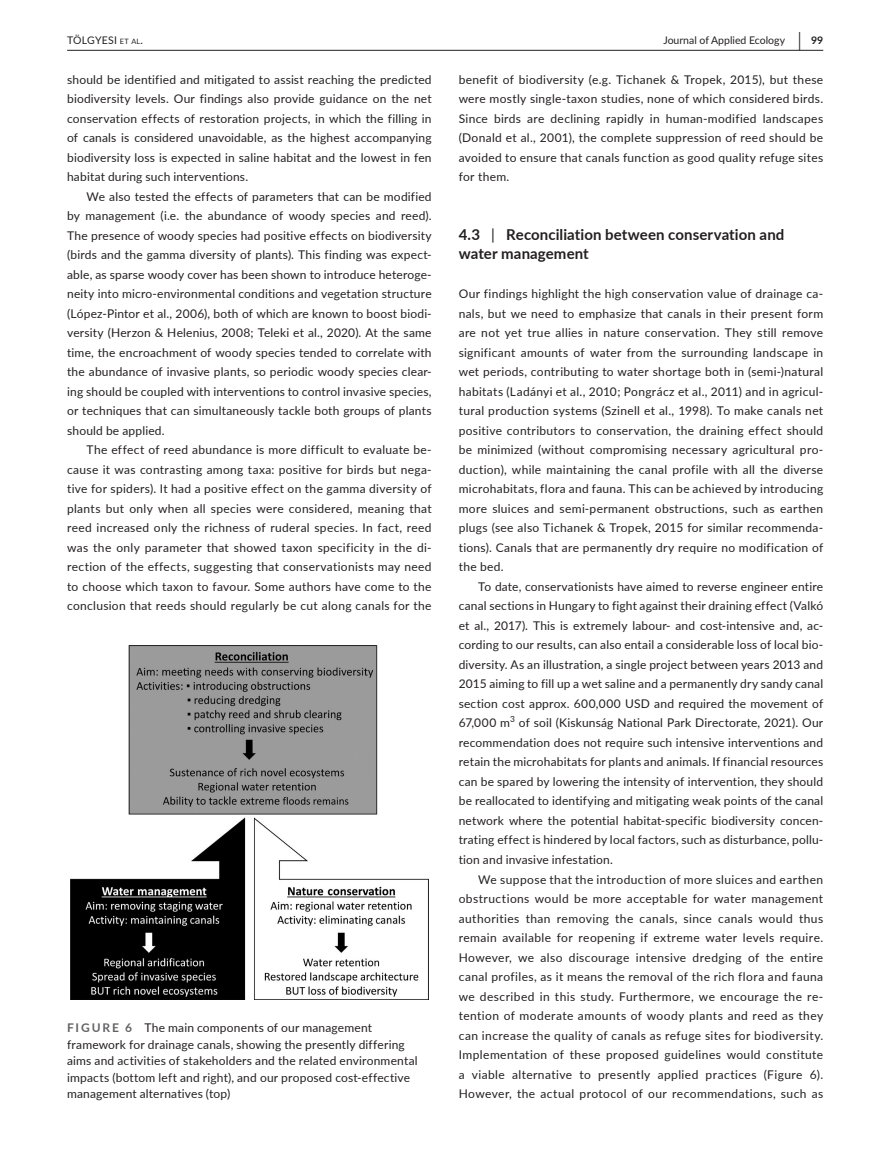
<style>
.page{position:relative;width:893px;height:1174px;background:#fff}
.page>*{position:absolute;margin:0;border:0;box-sizing:border-box;transform-origin:0 0}
.t1{font:700 19.5px "Lato";color:#231f20;scale:.48 1}
.t2{font:700 15px/19.5px "Lato";letter-spacing:.005em;color:#231f20}
.t3{font:12px/19.5px "Lato";letter-spacing:.015em;color:#231f20;text-align:justify}
.t4{font:10.5px "Lato";color:#231f20}
.t5{font:10.5px "Lato";letter-spacing:.02em;color:#231f20}
.t6{font:700 10.5px "Lato";color:#231f20}
.t7{font:8.4px "Lato";color:#231f20}
.s1{font-size:7.35px}
.s2{font-weight:400}
.s3{font-weight:700;color:#636366}
</style>
<div class="page">
<hr style="left:67px;top:50px;width:756px;height:1px;background:#231f20">
<img style="left:71px;top:645px;width:357px;height:355px">
<h1 class="t1" style="left:798px;top:25px;width:7px">|</h1>
<p class="t5" style="left:67px;top:33px;width:77px">TÖLGYESI <span class="s1">et al</span>.</p>
<p class="t4" style="left:663px;top:33px;width:123px">Journal of Applied Ecology</p>
<p class="t6" style="left:811px;top:33px;width:14px">99</p>
<p class="t3" style="left:67px;top:69px;width:366px">should be identified and mitigated to assist reaching the predicted biodiversity levels. Our findings also provide guidance on the net conservation effects of restoration projects, in which the filling in of canals is considered unavoidable, as the highest accompanying biodiversity loss is expected in saline habitat and the lowest in fen habitat during such interventions.</p>
<p class="t3" style="left:67px;top:186px;width:366px;text-indent:20px">We also tested the effects of parameters that can be modified by management (i.e. the abundance of woody species and reed).<br>The presence of woody species had positive effects on biodiversity (birds and the gamma diversity of plants). This finding was expect&shy;able, as sparse woody cover has been shown to introduce heteroge&shy;neity into micro-environmental conditions and vegetation structure (López-Pintor et al., 2006), both of which are known to boost biodi&shy;versity (Herzon &amp; Helenius, 2008; Teleki et al., 2020). At the same time, the encroachment of woody species tended to correlate with the abundance of invasive plants, so periodic woody species clear&shy;ing should be coupled with interventions to control invasive species, or techniques that can simultaneously tackle both groups of plants should be applied.</p>
<p class="t3" style="left:67px;top:440px;width:366px;text-indent:20px">The effect of reed abundance is more difficult to evaluate be&shy;cause it was contrasting among taxa: positive for birds but nega&shy;tive for spiders). It had a positive effect on the gamma diversity of plants but only when all species were considered, meaning that reed increased only the richness of ruderal species. In fact, reed was the only parameter that showed taxon specificity in the di&shy;rection of the effects, suggesting that conservationists may need to choose which taxon to favour. Some authors have come to the conclusion that reeds should regularly be cut along canals for the</p>
<p class="t3" style="left:459px;top:69px;width:366px">benefit of biodiversity (e.g. Tichanek &amp; Tropek, 2015), but these were mostly single-taxon studies, none of which considered birds.<br>Since birds are declining rapidly in human-modified landscapes (Donald et al., 2001), the complete suppression of reed should be avoided to ensure that canals function as good quality refuge sites for them.</p>
<p class="t2" style="left:459px;top:224px;width:327px">4.3 <span class="s2">|</span> Reconciliation between conservation and water management</p>
<p class="t3" style="left:459px;top:284px;width:366px">Our findings highlight the high conservation value of drainage ca&shy;nals, but we need to emphasize that canals in their present form are not yet true allies in nature conservation. They still remove significant amounts of water from the surrounding landscape in wet periods, contributing to water shortage both in (semi-)natural habitats (Ladányi et al., 2010; Pongrácz et al., 2011) and in agricul&shy;tural production systems (Szinell et al., 1998). To make canals net positive contributors to conservation, the draining effect should be minimized (without compromising necessary agricultural pro&shy;duction), while maintaining the canal profile with all the diverse microhabitats, flora and fauna. This can be achieved by introducing more sluices and semi-permanent obstructions, such as earthen plugs (see also Tichanek &amp; Tropek, 2015 for similar recommenda&shy;tions). Canals that are permanently dry require no modification of the bed.</p>
<p class="t3" style="left:459px;top:576px;width:366px;text-indent:20px">To date, conservationists have aimed to reverse engineer entire canal sections in Hungary to fight against their draining effect (Valkó et al., 2017). This is extremely labour- and cost-intensive and, ac&shy;cording to our results, can also entail a considerable loss of local bio&shy;diversity. As an illustration, a single project between years 2013 and 2015 aiming to fill up a wet saline and a permanently dry sandy canal section cost approx. 600,000 USD and required the movement of 67,000 m</p>
<p class="t7" style="left:510px;top:713px;width:6px">3</p>
<p class="t3" style="left:459px;top:713px;width:366px;text-indent:60px">of soil (Kiskunság National Park Directorate, 2021). Our recommendation does not require such intensive interventions and retain the microhabitats for plants and animals. If financial resources can be spared by lowering the intensity of intervention, they should be reallocated to identifying and mitigating weak points of the canal network where the potential habitat-specific biodiversity concen&shy;trating effect is hindered by local factors, such as disturbance, pollu&shy;tion and invasive infestation.</p>
<p class="t3" style="left:459px;top:869px;width:366px;text-indent:20px">We suppose that the introduction of more sluices and earthen obstructions would be more acceptable for water management authorities than removing the canals, since canals would thus remain available for reopening if extreme water levels require.<br>However, we also discourage intensive dredging of the entire canal profiles, as it means the removal of the rich flora and fauna we described in this study. Furthermore, we encourage the re&shy;tention of moderate amounts of woody plants and reed as they can increase the quality of canals as refuge sites for biodiversity.<br>Implementation of these proposed guidelines would constitute a viable alternative to presently applied practices (Figure 6).<br>However, the actual protocol of our recommendations, such as</p>
<p class="t3" style="left:67px;top:1019px;width:352px;line-height:16.5px;text-align:left"><span class="s3">FIGURE 6</span> The main components of our management framework for drainage canals, showing the presently differing aims and activities of stakeholders and the related environmental impacts (bottom left and right), and our proposed cost-effective management alternatives (top)</p>
</div>
